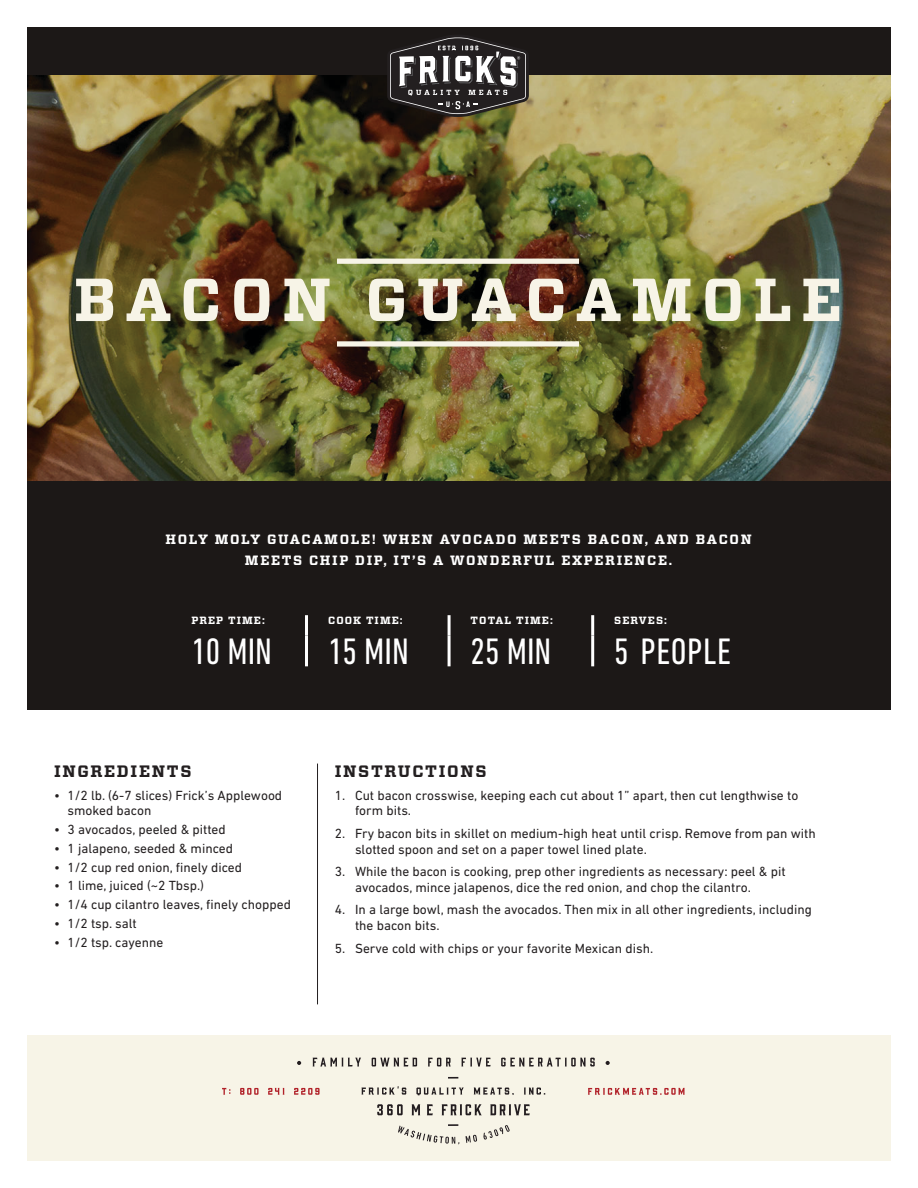
<style>
.page{position:relative;width:918px;height:1188px;background:#fff}
.page>*{position:absolute;margin:0;border:0;box-sizing:border-box;transform-origin:0 0}
.Recipe_Name{font:700 60.6px "Vitesse";letter-spacing:.15em;color:#f7f4e7}
.Prep_time_Minutes{font:condensed 37.5px "DIN Next LT Pro";color:#fff}
.t1{font:700 16.5px "Vitesse";letter-spacing:.1em;color:#231f20}
.t2{font:13.5px/15.8px "DIN Next LT Pro";color:#231f20}
.Lead-in_paragraph{font:700 13.5px/21px "Vitesse";letter-spacing:.12em;color:#fff;text-align:center}
.t3{font:700 10.5px "Vitesse";letter-spacing:.1em;color:#fff}
</style>
<div class="page">
<div style="left:27px;top:1035px;width:864px;height:126px;background:#f7f4e7"></div>
<svg style="left:361px;top:1086px;width:46px;height:9px"></svg>
<svg style="left:524px;top:1088px;width:21px;height:7px"></svg>
<svg style="left:416px;top:1088px;width:48px;height:7px"></svg>
<svg style="left:474px;top:1087px;width:40px;height:8px"></svg>
<svg style="left:313px;top:1058px;width:48px;height:8px"></svg>
<svg style="left:372px;top:1058px;width:45px;height:8px"></svg>
<svg style="left:428px;top:1058px;width:23px;height:8px"></svg>
<svg style="left:461px;top:1058px;width:30px;height:8px"></svg>
<svg style="left:501px;top:1058px;width:94px;height:8px"></svg>
<svg style="left:297px;top:1061px;width:4px;height:4px"></svg>
<svg style="left:606px;top:1061px;width:4px;height:4px"></svg>
<svg style="left:377px;top:1104px;width:26px;height:11px"></svg>
<svg style="left:412px;top:1104px;width:8px;height:11px"></svg>
<svg style="left:427px;top:1104px;width:6px;height:11px"></svg>
<svg style="left:442px;top:1104px;width:40px;height:11px"></svg>
<svg style="left:490px;top:1104px;width:40px;height:11px"></svg>
<svg style="left:466px;top:1135px;width:11px;height:8px"></svg>
<svg style="left:483px;top:1125px;width:27px;height:15px"></svg>
<svg style="left:398px;top:1124px;width:61px;height:21px"></svg>
<svg style="left:448px;top:1077px;width:10px;height:2px"></svg>
<svg style="left:222px;top:1088px;width:8px;height:7px"></svg>
<svg style="left:240px;top:1088px;width:19px;height:7px"></svg>
<svg style="left:268px;top:1088px;width:16px;height:7px"></svg>
<svg style="left:294px;top:1088px;width:26px;height:7px"></svg>
<svg style="left:588px;top:1088px;width:97px;height:7px"></svg>
<img style="left:27px;top:27px;width:864px;height:683px">
<svg style="left:387px;top:35px;width:142px;height:82px;background:#504d4a"></svg>
<hr style="left:317px;top:764px;width:1px;height:240px;background:#231f20">
<hr style="left:305px;top:615px;width:3px;height:20px;background:#fff">
<hr style="left:448px;top:615px;width:3px;height:20px;background:#fff">
<hr style="left:591px;top:615px;width:3px;height:20px;background:#fff">
<hr style="left:305px;top:635px;width:3px;height:31px;background:#fff">
<hr style="left:448px;top:635px;width:3px;height:31px;background:#fff">
<hr style="left:591px;top:635px;width:3px;height:31px;background:#fff">
<div style="left:337px;top:259px;width:242px;height:5px;background:#f7f4e7"></div>
<div style="left:337px;top:341px;width:242px;height:6px;background:#f7f4e7"></div>
<p class="Recipe_Name" style="left:74px;top:259px;width:770px">BACON GUACAMOLE</p>
<p class="Lead-in_paragraph" style="left:165px;top:529px;width:588px">HOLY MOLY GUACAMOLE! WHEN AVOCADO MEETS BACON, AND BACON<br>MEETS CHIP DIP, IT’S A WONDERFUL EXPERIENCE.</p>
<p class="t3" style="left:191px;top:613px;width:75px">PREP TIME:</p>
<p class="t3" style="left:328px;top:613px;width:76px">COOK TIME:</p>
<p class="t3" style="left:471px;top:613px;width:84px">TOTAL TIME:</p>
<p class="t3" style="left:614px;top:613px;width:54px">SERVES:</p>
<p class="Prep_time_Minutes" style="left:191px;top:630px;width:82px">10 MIN</p>
<p class="Prep_time_Minutes" style="left:328px;top:630px;width:82px">15 MIN</p>
<p class="Prep_time_Minutes" style="left:471px;top:630px;width:82px">25 MIN</p>
<p class="Prep_time_Minutes" style="left:614px;top:630px;width:118px">5 PEOPLE</p>
<p class="t1" style="left:54px;top:760px;width:139px">INGREDIENTS</p>
<p class="t1" style="left:335px;top:760px;width:153px">INSTRUCTIONS</p>
<p class="t2" style="left:355px;top:787px;width:445px;text-indent:-20px">1. Cut bacon crosswise, keeping each cut about 1” apart, then cut lengthwise to form bits.</p>
<p class="t2" style="left:355px;top:825px;width:462px;text-indent:-20px">2. Fry bacon bits in skillet on medium-high heat until crisp. Remove from pan with slotted spoon and set on a paper towel lined plate.</p>
<p class="t2" style="left:355px;top:863px;width:432px;text-indent:-20px">3. While the bacon is cooking, prep other ingredients as necessary: peel &amp; pit avocados, mince jalapenos, dice the red onion, and chop the cilantro.</p>
<p class="t2" style="left:355px;top:902px;width:458px;text-indent:-20px">4. In a large bowl, mash the avocados. Then mix in all other ingredients, including the bacon bits.</p>
<p class="t2" style="left:335px;top:940px;width:320px">5. Serve cold with chips or your favorite Mexican dish.</p>
<p class="t2" style="left:68px;top:787px;width:216px;text-indent:-14px">• 1/2 lb. (6-7 slices) Frick’s Applewood smoked bacon</p>
<p class="t2" style="left:54px;top:821px;width:173px">• 3 avocados, peeled &amp; pitted</p>
<p class="t2" style="left:54px;top:840px;width:181px">• 1 jalapeno, seeded &amp; minced</p>
<p class="t2" style="left:54px;top:859px;width:190px">• 1/2 cup red onion, finely diced</p>
<p class="t2" style="left:54px;top:878px;width:152px">• 1 lime, juiced (~2 Tbsp.)</p>
<p class="t2" style="left:54px;top:896px;width:238px">• 1/4 cup cilantro leaves, finely chopped</p>
<p class="t2" style="left:54px;top:915px;width:84px">• 1/2 tsp. salt</p>
<p class="t2" style="left:54px;top:934px;width:111px">• 1/2 tsp. cayenne</p>
</div>
